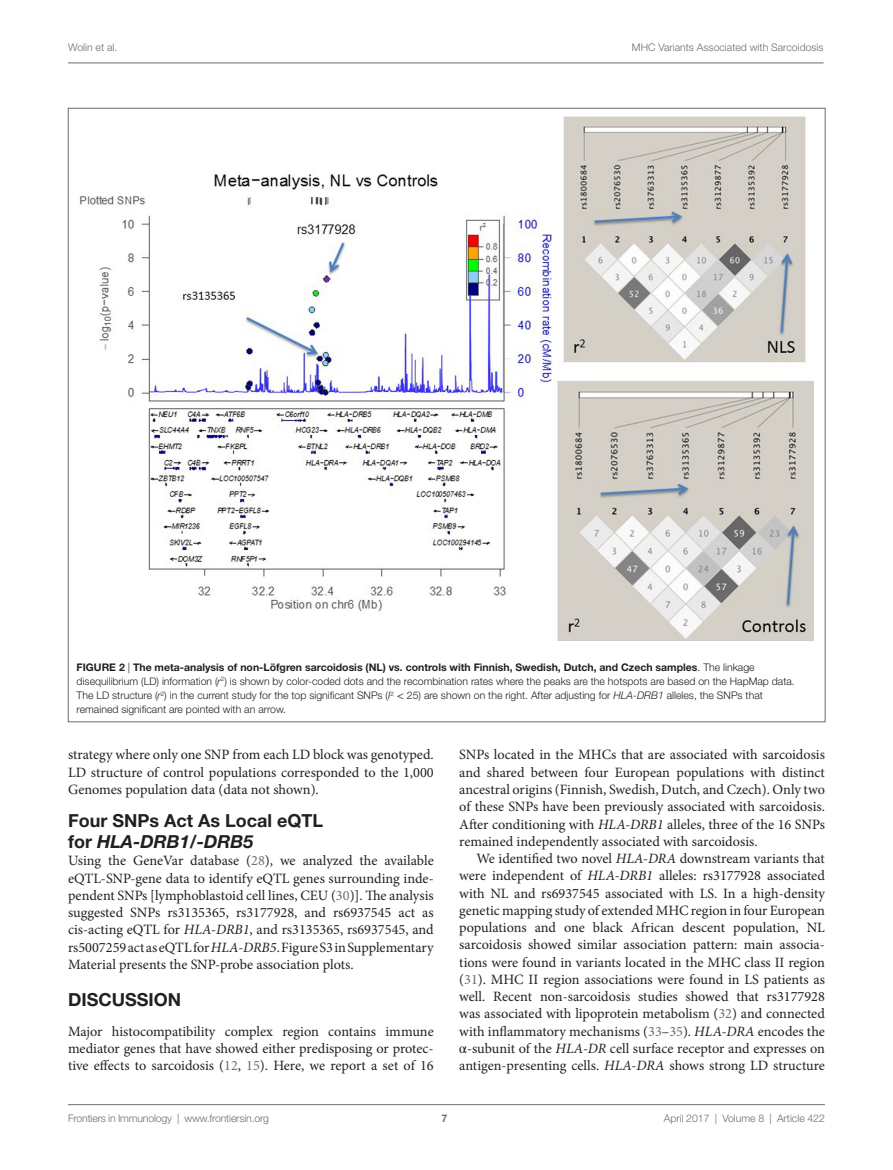
<style>
.page{position:relative;width:893px;height:1170px;background:#fff}
.page>*{position:absolute;margin:0;border:0;box-sizing:border-box;transform-origin:0 0}
.t1{font:700 18px/21px "Helvetica Neue LT Std";color:#231f20}
.t2{font:14.25px/17.2px "Minion Pro";color:#231f20;text-align:justify}
.t3{font:300 10.5px/14.2px "Helvetica Neue LT Std";color:#231f20}
.t4{font:300 10.5px "Helvetica Neue LT Std";color:#6c6d70}
.t5{font:700 10.5px "Helvetica Neue LT Std";color:#6c6d70}
.s1{font-weight:700}
.s2{font-style:italic}
.s3{font-family:"STIX General";font-weight:400}
.s4{color:#6c6d70}
.s5{font-family:"STIX General"}
</style>
<div class="page">
<img style="left:79px;top:117px;width:735px;height:523px">
<hr style="left:68px;top:1104px;width:757px;height:1px;background:#6c6d70">
<hr style="left:68px;top:63px;width:755px;height:1px;background:#6c6d70">
<p class="t4" style="left:68px;top:41px;width:51px">Wolin et al.</p>
<p class="t4" style="left:632px;top:41px;width:193px">MHC Variants Associated with Sarcoidosis</p>
<p class="t3" style="left:77px;top:659px;width:720px"><span class="s1">FIG URE 2</span> | <span class="s1">The meta-analysis of non-Löfgren sarcoidosis (NL) vs. controls with Finnish, Swedish, Dutch, and Czech samples</span>. The linkage disequilibrium (LD) information (<span class="s2">r</span><sup>2</sup>) is shown by color-coded dots and the recombination rates where the peaks are the hotspots are based on the HapMap data.<br>The LD structure (<span class="s2">r</span><sup>2</sup>) in the current study for the top significant SNPs (<span class="s2">I</span><sup>2</sup> <span class="s3">&lt;</span> 25) are shown on the right. After adjusting for <span class="s2">HLA-DRB1</span> alleles, the SNPs that remained significant are pointed with an arrow.</p>
<p class="t2" style="left:68px;top:746px;width:367px">strategy where only one SNP from each LD block was genotyped.<br>LD structure of control populations corresponded to the 1,000<br>Genomes population data (data not shown).</p>
<p class="t1" style="left:68px;top:809px;width:255px">Four SN Ps Act As Local eQTL for <span class="s2">HLA-DRB1/-DRB5</span></p>
<p class="t2" style="left:68px;top:852px;width:367px">Using the GeneVar database (<span class="s4">28</span>), we analyzed the available eQTL-SNP-gene data to identify eQTL genes surrounding inde&shy;pendent SNPs [lymphoblastoid cell lines, CEU (<span class="s4">30</span>)]. The analysis suggested SNPs rs3135365, rs3177928, and rs6937545 act as cis-acting eQTL for <span class="s2">HLA-DRB1</span>, and rs3135365, rs6937545, and rs5007259 act as eQTL for <span class="s2">HLA-DRB5</span>. Figure S3 in Supplementary Material presents the SNP-probe association plots.</p>
<p class="t1" style="left:68px;top:988px;width:112px">DISCUSSION</p>
<p class="t2" style="left:68px;top:1022px;width:367px">Major histocompatibility complex region contains immune mediator genes that have showed either predisposing or protec&shy;tive effects to sarcoidosis (<span class="s4">12</span>, <span class="s4">15</span>). Here, we report a set of 16</p>
<p class="t2" style="left:459px;top:746px;width:367px">SNPs located in the MHCs that are associated with sarcoidosis and shared between four European populations with distinct ancestral origins (Finnish, Swedish, Dutch, and Czech). Only two of these SNPs have been previously associated with sarcoidosis.<br>After conditioning with <span class="s2">HLA-DRB1</span> alleles, three of the 16 SNPs remained independently associated with sarcoidosis.</p>
<p class="t2" style="left:459px;top:849px;width:367px;text-indent:17px">We identified two novel <span class="s2">HLA-DRA</span> downstream variants that were independent of <span class="s2">HLA-DRB1</span> alleles: rs3177928 associated with NL and rs6937545 associated with LS. In a high-density genetic mapping study of extended MHC region in four European populations and one black African descent population, NL sarcoidosis showed similar association pattern: main associa&shy;tions were found in variants located in the MHC class II region (<span class="s4">31</span>). MHC II region associations were found in LS patients as well. Recent non-sarcoidosis studies showed that rs3177928 was associated with lipoprotein metabolism (<span class="s4">32</span>) and connected with inflammatory mechanisms (<span class="s4">33</span>–<span class="s4">35</span>). <span class="s2">HLA-DRA</span> encodes the <span class="s5">α</span>-subunit of the <span class="s2">HLA-DR</span> cell surface receptor and expresses on antigen-presenting cells. <span class="s2">HLA-DRA</span> shows strong LD structure</p>
<p class="t4" style="left:68px;top:1111px;width:203px">Frontiers in Immunology | www.frontiersin.org</p>
<p class="t4" style="left:664px;top:1111px;width:163px">April 2017 | Volume 8 | Article 422</p>
<p class="t5" style="left:441px;top:1111px;width:7px">7</p>
</div>
